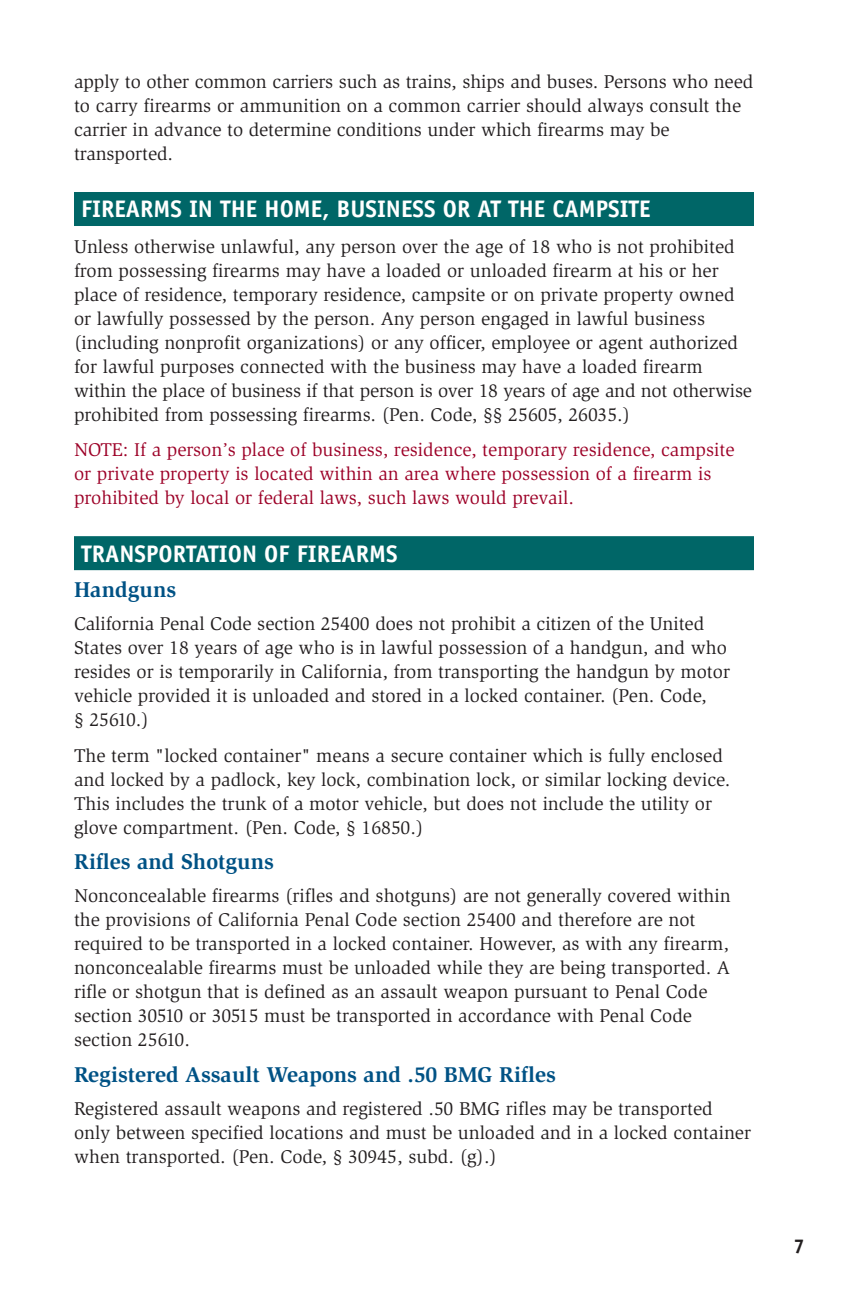
<style>
.page{position:relative;width:864px;height:1296px;background:#fff}
.page>*{position:absolute;margin:0;border:0;box-sizing:border-box;transform-origin:0 0}
.t1{font:700 24px "Officina Sans";color:#fff}
.t2{font:700 22px "Slimbach";color:#005285}
.t3{font:700 20px "Officina Sans";color:#231f20}
.t4{font:19px/24px "Slimbach";color:#231f20}
.t5{font:19px/24px "Slimbach";color:#9d0228}
</style>
<div class="page">
<div style="left:74px;top:192px;width:680px;height:34px;background:#006667"></div>
<div style="left:74px;top:536px;width:680px;height:34px;background:#006667"></div>
<p class="t4" style="left:74px;top:70px;width:681px">apply to other common carriers such as trains, ships and buses . Persons who need to carry firearms or ammunition on a common carrier should always consult the carrier in advance to determine conditions under which firearms may be transported .</p>
<h3 class="t1" style="left:81px;top:194px;width:571px">FIREARMS IN THE HOME, BUSINESS OR AT THE CAMPSITE</h3>
<p class="t4" style="left:74px;top:235px;width:680px">Unless otherwise unlawful, any person over the age of 18 who is not prohibited from possessing firearms may have a loaded or unloaded firearm at his or her place of residence, temporary residence, campsite or on private property owned or lawfully possessed by the person . Any person engaged in lawful business (including nonprofit organizations) or any officer, employee or agent authorized for lawful purposes connected with the business may have a loaded firearm within the place of business if that person is over 18 years of age and not otherwise prohibited from possessing firearms . (Pen . Code, §§ 25605, 26035 .)</p>
<p class="t5" style="left:74px;top:438px;width:662px">NOTE: If a person’s place of business, residence, temporary residence, campsite or private property is located within an area where possession of a firearm is prohibited by local or federal laws, such laws would prevail .</p>
<h3 class="t1" style="left:81px;top:538px;width:318px">TRANSPORTATION OF FIREARMS</h3>
<h4 class="t2" style="left:74px;top:577px;width:104px">Handguns</h4>
<p class="t4" style="left:74px;top:612px;width:658px">California Penal Code section 25400 does not prohibit a citizen of the United States over 18 years of age who is in lawful possession of a handgun, and who resides or is temporarily in California, from transporting the handgun by motor vehicle provided it is unloaded and stored in a locked container . (Pen . Code,<br>§ 25610 .)</p>
<p class="t4" style="left:74px;top:743px;width:658px">The term "locked container" means a secure container which is fully enclosed and locked by a padlock, key lock, combination lock, or similar locking device .<br>This includes the trunk of a motor vehicle, but does not include the utility or glove compartment . (Pen . Code, § 16850 .)</p>
<h4 class="t2" style="left:74px;top:849px;width:201px">Rifles and Shotguns</h4>
<p class="t4" style="left:74px;top:884px;width:658px">Nonconcealable firearms (rifles and shotguns) are not generally covered within the provisions of California Penal Code section 25400 and therefore are not required to be transported in a locked container . However, as with any firearm, nonconcealable firearms must be unloaded while they are being transported . A rifle or shotgun that is defined as an assault weapon pursuant to Penal Code section 30510 or 30515 must be transported in accordance with Penal Code section 25610 .</p>
<h4 class="t2" style="left:74px;top:1061px;width:483px">Registered Assault Weapons and .50 BMG Rifles</h4>
<p class="t4" style="left:74px;top:1096px;width:679px">Registered assault weapons and registered .50 BMG rifles may be transported only between specified locations and must be unloaded and in a locked container when transported . (Pen . Code, § 30945, subd . (g) .)</p>
<p class="t3" style="left:794px;top:1234px;width:13px">7</p>
</div>
